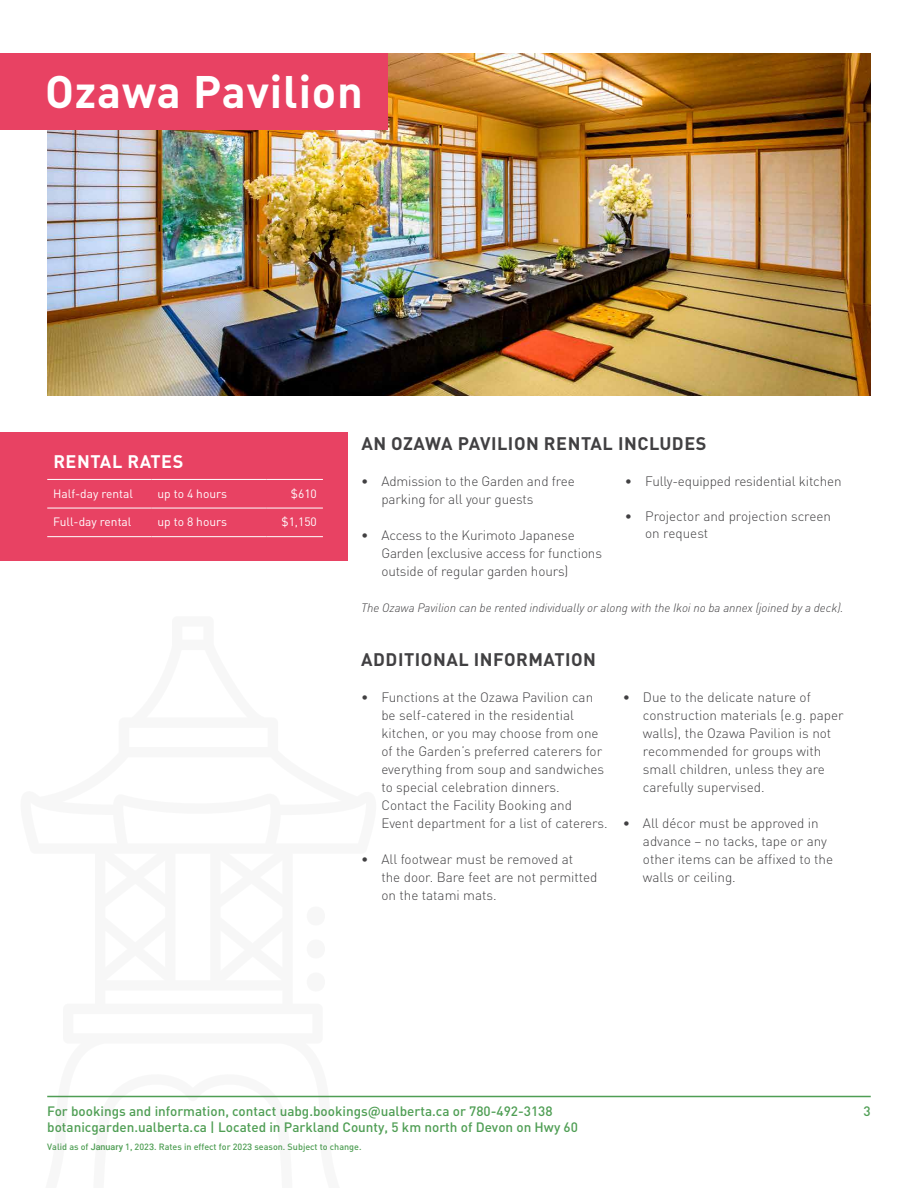
<style>
.page{position:relative;width:918px;height:1188px;background:#fff}
.page>*{position:absolute;margin:0;border:0;box-sizing:border-box;transform-origin:0 0}
.t1{font:700 45px "DIN Pro";letter-spacing:.02em;color:#fff}
.t2{font:700 18px "DIN Pro";letter-spacing:.03em;color:#414042}
.t3{font:700 18px "DIN Pro";letter-spacing:.03em;color:#fff}
.t4{font:300 13.5px/18px "DIN Pro";color:#414042}
.t5{font:500 13.5px "DIN Pro";color:#4f9e54}
.t6{font:italic 300 12px "DIN Pro";letter-spacing:-.005em;color:#414042}
.t7{font:12px "DIN Pro";color:#fff}
.t8{font:500 9px "DIN Pro";color:#4f9e54}
.s1{font-family:"Roboto"}
</style>
<div class="page">
<hr style="left:47px;top:1096px;width:824px;height:1px;background:#4f9e54">
<img style="left:47px;top:54px;width:824px;height:342px">
<div style="left:0;top:54px;width:388px;height:76px;background:#e84263"></div>
<div style="left:0;top:432px;width:348px;height:129px;background:#e84263"></div>
<hr style="left:47px;top:479px;width:105px;height:1px;background:#fff">
<hr style="left:152px;top:479px;width:115px;height:1px;background:#fff">
<hr style="left:267px;top:479px;width:56px;height:1px;background:#fff">
<hr style="left:47px;top:508px;width:105px;height:1px;background:#fff">
<hr style="left:152px;top:508px;width:115px;height:1px;background:#fff">
<hr style="left:267px;top:508px;width:56px;height:1px;background:#fff">
<hr style="left:47px;top:536px;width:105px;height:1px;background:#fff">
<hr style="left:152px;top:536px;width:115px;height:1px;background:#fff">
<hr style="left:267px;top:536px;width:56px;height:1px;background:#fff">
<h1 class="t1" style="left:45px;top:54px;width:319px">Ozawa Pavilion</h1>
<h2 class="t3" style="left:53px;top:447px;width:132px">RENTAL RATES</h2>
<p class="t7" style="left:53px;top:484px;width:81px">Half-day rental</p>
<p class="t7" style="left:158px;top:484px;width:71px">up to 4 hours</p>
<p class="t7" style="left:291px;top:484px;width:27px">$610</p>
<p class="t7" style="left:53px;top:513px;width:80px">Full-day rental</p>
<p class="t7" style="left:158px;top:513px;width:71px">up to 8 hours</p>
<p class="t7" style="left:282px;top:513px;width:37px">$1,150</p>
<h2 class="t2" style="left:361px;top:428px;width:347px">AN OZAWA PAVILION RENTAL INCLUDES</h2>
<p class="t4" style="left:381px;top:471px;width:195px;text-indent:-20px">• Admission to the Garden and free parking for all your guests</p>
<p class="t4" style="left:381px;top:525px;width:222px;text-indent:-20px">• Access to the Kurimoto Japanese<br>Garden (exclusive access for functions outside of regular garden hours)</p>
<p class="t4" style="left:625px;top:471px;width:218px">• Fully-equipped residential kitchen</p>
<p class="t4" style="left:645px;top:506px;width:187px;line-height:17.2px;text-indent:-20px">• Projector and projection screen on request</p>
<p class="t6" style="left:361px;top:598px;width:484px">The Ozawa Pavilion can be rented individually or along with the Ikoi no ba annex (joined by a deck).</p>
<h2 class="t2" style="left:361px;top:644px;width:236px">ADDITIONAL INFORMATION</h2>
<p class="t4" style="left:381px;top:687px;width:228px;text-indent:-20px">• Functions at the Ozawa Pavilion can be self-catered in the residential kitchen, or you may choose from one of the Garden’s preferred caterers for everything from soup and sandwiches to special celebration dinners.<br>Contact the Facility Booking and Event department for a list of caterers.</p>
<p class="t4" style="left:381px;top:849px;width:218px;text-indent:-20px">• All footwear must be removed at<br>the door. Bare feet are not permitted on the tatami mats.</p>
<p class="t4" style="left:643px;top:687px;width:202px;text-indent:-20px">• Due to the delicate nature of construction materials (e.g. paper walls), the Ozawa Pavilion is not recommended for groups with small children, unless they are carefully supervised.</p>
<p class="t4" style="left:643px;top:813px;width:192px;text-indent:-20px">• All décor must be approved in advance – no tacks, tape or any other items can be affixed to the walls or ceiling.</p>
<p class="t5" style="left:47px;top:1100px;width:507px">For bookings and information, contact uabg.bookings@ualberta.ca or 780-492-3138</p>
<p class="t5" style="left:864px;top:1100px;width:9px">3</p>
<p class="t5" style="left:47px;top:1117px;width:532px">botanicgarden.ualberta.ca | Located in Parkland County, 5 km north of Devon on Hwy 60</p>
<p class="t8" style="left:47px;top:1140px;width:316px">Valid as of <span class="s1">January</span> 1, 202<span class="s1">3</span>. Rates in effect for 202<span class="s1">3</span> season. Subject to change.</p>
</div>
